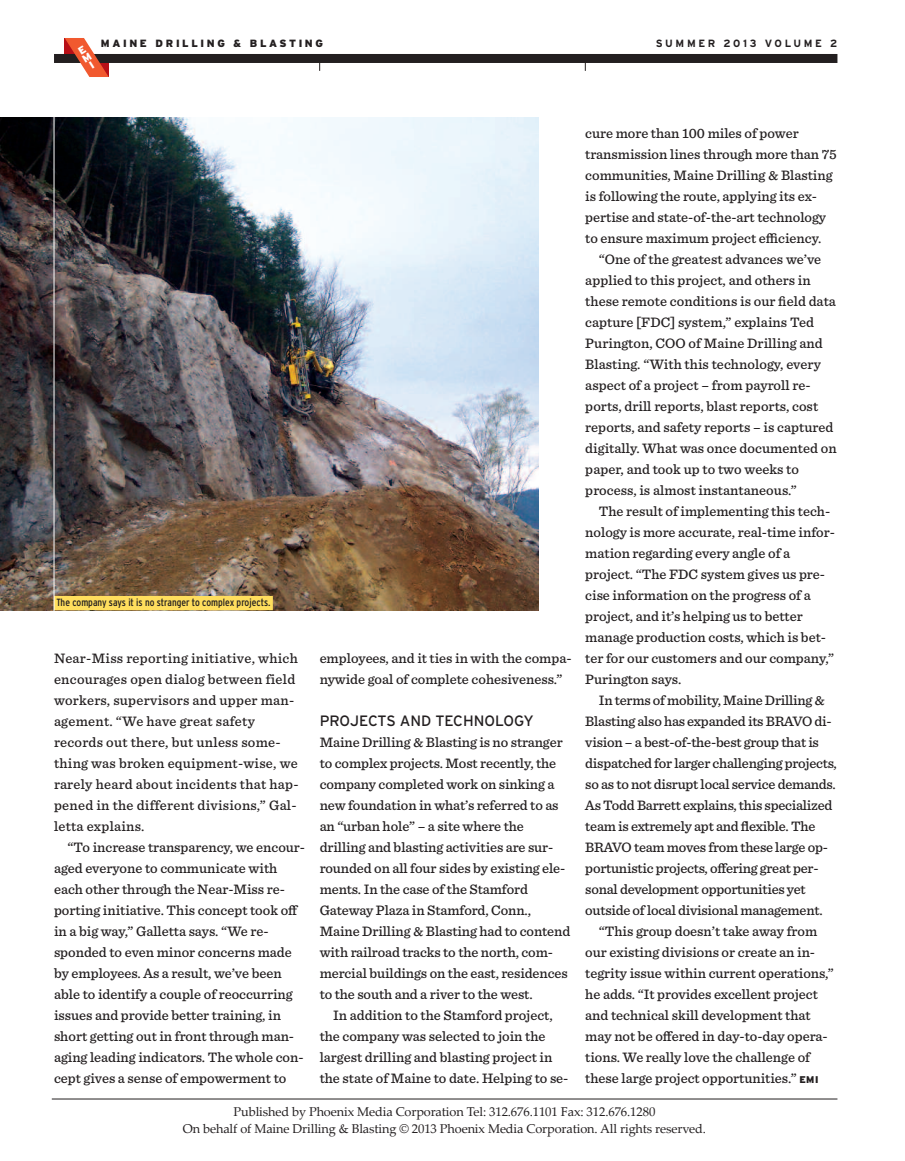
<style>
.page{position:relative;width:905px;height:1161px;background:#fff}
.page>*{position:absolute;margin:0;border:0;box-sizing:border-box;transform-origin:0 0}
.t1{font:15px "Interstate";color:#231f20}
.t2{font:500 14.25px/21px "Sentinel";color:#231f20}
.t3{font:500 14.25px/21px "Sentinel";letter-spacing:.02em;color:#231f20}
.t4{font:12.75px/16.5px "Palatino Linotype";letter-spacing:-.01em;color:#231f20;text-align:center}
.t5{font:condensed 10.5px "Interstate";color:#231f20}
.t6{font:900 10.5px "Interstate";letter-spacing:.25em;color:#231f20}
.t7{font:700 10.5px "Interstate";letter-spacing:.25em;color:#231f20}
.s1{color:#ffde5d}
.s2{font-family:"Interstate";font-weight:900;font-size:9.75px}
</style>
<div class="page">
<div style="left:54px;top:54px;width:783px;height:9px;background:#231f20"></div>
<img style="left:0;top:118px;width:538px;height:492px">
<div style="left:54px;top:596px;width:219px;height:14px;background:#ffde5d"></div>
<hr style="left:52px;top:1099px;width:785px;height:1px;background:#231f20">
<hr style="left:54px;top:100px;width:1px;height:521px;background:#fff">
<svg style="left:65px;top:38px;width:44px;height:39px"></svg>
<p class="t6" style="left:101px;top:37px;width:224px">MAINE DRILLING &amp; BLASTING</p>
<p class="t7" style="left:655px;top:37px;width:183px">SUMMER 2013 VOLUME 2</p>
<p class="t5" style="left:56px;top:596px;width:218px">The company says it is no stranger to complex projects.<span class="s1">.</span></p>
<p class="t3" style="left:54px;top:649px;width:246px">near-Miss reporting initiative, which encourages open dialog between field workers, supervisors and upper man&shy;agement. “We have great safety records out there, but unless some&shy;thing was broken equipment-wise, we rarely heard about incidents that hap&shy;pened in the different divisions,” Gal&shy;letta explains.</p>
<p class="t2" style="left:54px;top:838px;width:252px;text-indent:14px">“to increase transparency, we encour&shy;aged everyone to communicate with each other through the near-Miss re&shy;porting initiative. this concept took off in a big way,” Galletta says. “We re&shy;sponded to even minor concerns made by employees. as a result, we’ve been able to identify a couple of reoccurring issues and provide better training, in short getting out in front through man&shy;aging leading indicators. the whole con&shy;cept gives a sense of empowerment to</p>
<p class="t2" style="left:319px;top:649px;width:253px">employees, and it ties in with the compa&shy;nywide goal of complete cohesiveness.”</p>
<p class="t1" style="left:319px;top:712px;width:216px">PROJECTS AND TECHNOLOGY</p>
<p class="t2" style="left:319px;top:733px;width:252px">Maine Drilling &amp; Blasting is no stranger to complex projects. Most recently, the company completed work on sinking a new foundation in what’s referred to as an “urban hole” – a site where the drilling and blasting activities are sur&shy;rounded on all four sides by existing ele&shy;ments. in the case of the Stamford Gateway Plaza in Stamford, conn., Maine Drilling &amp; Blasting had to contend with railroad tracks to the north, com&shy;mercial buildings on the east, residences to the south and a river to the west.</p>
<p class="t2" style="left:319px;top:1006px;width:250px;text-indent:14px">in addition to the Stamford project, the company was selected to join the largest drilling and blasting project in the state of Maine to date. helping to se-</p>
<p class="t2" style="left:585px;top:124px;width:253px">cure more than 100 miles of power transmission lines through more than 75 communities, Maine Drilling &amp; Blasting is following the route, applying its ex&shy;pertise and state-of-the-art technology to ensure maximum project efficiency.</p>
<p class="t2" style="left:585px;top:250px;width:253px;text-indent:14px">“one of the greatest advances we’ve applied to this project, and others in these remote conditions is our field data capture [FDc] system,” explains ted Purington, coo of Maine Drilling and Blasting. “With this technology, every aspect of a project – from payroll re&shy;ports, drill reports, blast reports, cost reports, and safety reports – is captured digitally. What was once documented on paper, and took up to two weeks to process, is almost instantaneous.”</p>
<p class="t2" style="left:585px;top:502px;width:251px;text-indent:13px">the result of implementing this tech&shy;nology is more accurate, real-time infor&shy;mation regarding every angle of a project. “the FDc system gives us pre&shy;cise information on the progress of a project, and it’s helping us to better manage production costs, which is bet&shy;ter for our customers and our company,” Purington says.</p>
<p class="t2" style="left:585px;top:691px;width:253px;text-indent:14px">in terms of mobility, Maine Drilling &amp; Blasting also has expanded its BraVo di&shy;vision – a best-of-the-best group that is dispatched for larger challenging projects, so as to not disrupt local service demands. as todd Barrett explains, this specialized team is extremely apt and flexible. the BraVo team moves from these large op&shy;portunistic projects, offering great per&shy;sonal development opportunities yet outside of local divisional management.</p>
<p class="t2" style="left:585px;top:922px;width:250px;text-indent:13px">“this group doesn’t take away from our existing divisions or create an in&shy;tegrity issue within current operations,” he adds. “it provides excellent project and technical skill development that may not be offered in day-to-day opera&shy;tions. We really love the challenge of these large project opportunities.” <span class="s2">EMI</span></p>
<p class="t4" style="left:183px;top:1103px;width:524px">Published by Phoenix Media Corporation Tel: 312.676.1101 Fax: 312.676.1280<br>On behalf of Maine Drilling &amp; Blasting © 2013 Phoenix Media Corporation. All rights reserved.</p>
</div>
